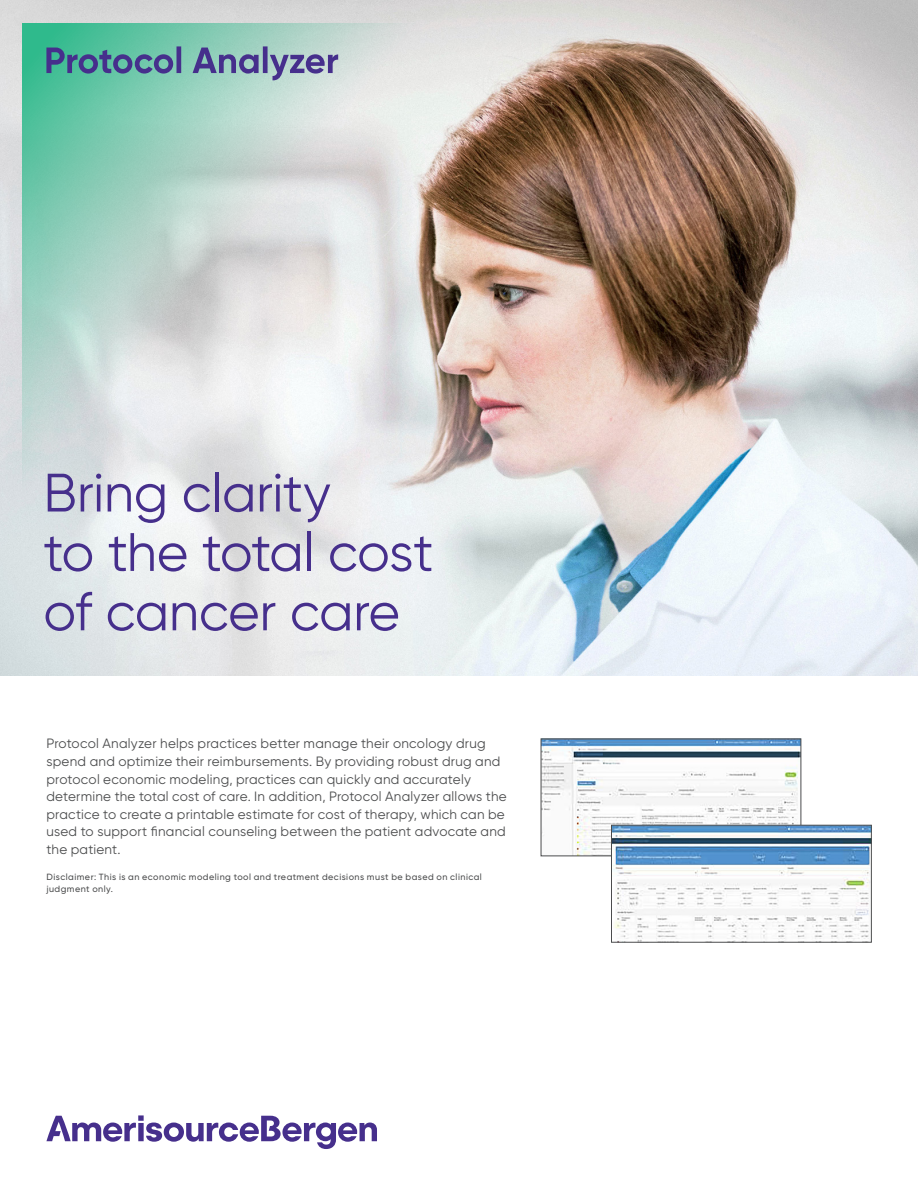
<style>
.page{position:relative;width:918px;height:1188px;background:#fff}
.page>*{position:absolute;margin:0;border:0;box-sizing:border-box;transform-origin:0 0}
.L1_Headline_36_pt{font:54px/59.4px "Gilroy";letter-spacing:-.01em;color:#462f8c}
.L3_Body_copy_9_pt{font:13.5px/17.5px "Gilroy";letter-spacing:.02em;color:#4b4c4d}
.L12_Footer_6_pt{font:500 9px/11.7px "Gilroy";letter-spacing:.055em;color:#4b4c4d}
</style>
<div class="page">
<img style="left:0;top:0;width:918px;height:676px">
<img style="left:543px;top:741px;width:256px;height:113px">
<img style="left:613px;top:827px;width:257px;height:113px">
<div style="left:611px;top:825px;width:261px;height:117px;border:1px solid #4b4c4d"></div>
<svg style="left:46px;top:1115px;width:331px;height:34px"></svg>
<svg style="left:23px;top:23px;width:397px;height:571px;background:#ccdeda"></svg>
<svg style="left:46px;top:46px;width:292px;height:34px;background:#739ca9"></svg>
<p class="L1_Headline_36_pt" style="left:43px;top:462px;width:392px">Bring clarity<br>to the total cost of cancer care</p>
<p class="L3_Body_copy_9_pt" style="left:46px;top:735px;width:462px">Protocol Analyzer helps practices better manage their oncology drug spend and optimize their reimbursements. By providing robust drug and protocol economic modeling, practices can quickly and accurately determine the total cost of care. In addition, Protocol Analyzer allows the practice to create a printable estimate for cost of therapy, which can be used to support financial counseling between the patient advocate and the patient.</p>
<p class="L12_Footer_6_pt" style="left:46px;top:871px;width:437px">Disclaimer: This is an economic modeling tool and treatment decisions must be based on clinical judgment only.</p>
</div>
